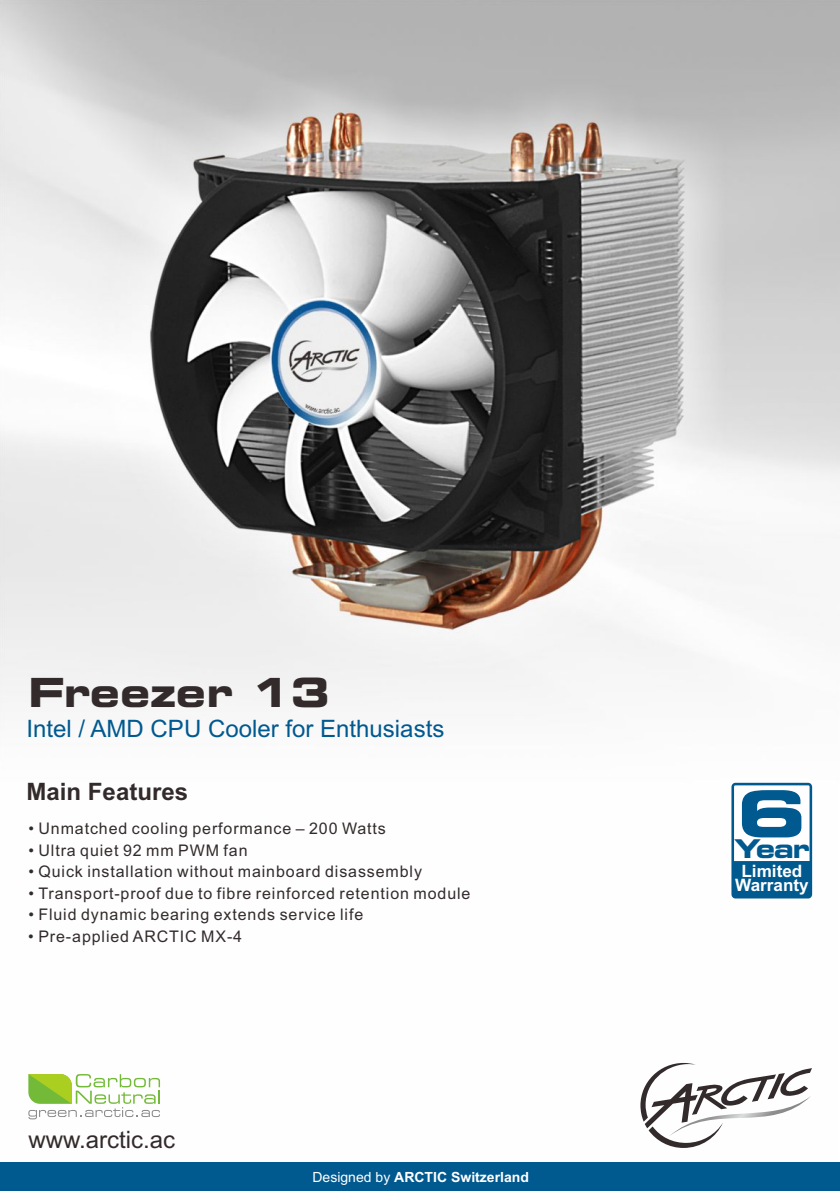
<style>
.page{position:relative;width:840px;height:1191px;background:#fff}
.page>*{position:absolute;margin:0;border:0;box-sizing:border-box;transform-origin:0 0}
.t1{font:63.4px "H Square 721 Extended BT Bold";color:#00598f;scale:1.13 1}
.t2{font:40px "H Square 721 Extended BT Bold";color:#332b2b}
.t3{font:25.8px "H Square 721 Extended BT Bold";color:#00598f}
.t4{font:24px "Arial";color:#00598f}
.t5{font:24px "Arial";color:#332b2b}
.t6{font:700 24px "Arial";color:#332b2b}
.t7{font:700 17px/14.4px "Arial";color:#fff;text-align:center}
.t8{font:16px "Arial";letter-spacing:.055em;color:#332b2b}
.t9{font:700 14px "Arial";color:#fff}
.s1{font-weight:400}
</style>
<div class="page">
<img style="left:0;top:0;width:839px;height:1120px">
<div style="left:731px;top:783px;width:80px;height:115px;background:#00598f;border-radius:4px"></div>
<div style="left:734px;top:785px;width:75px;height:76px;background:#fff"></div>
<svg style="left:640px;top:1063px;width:171px;height:85px"></svg>
<svg style="left:28px;top:1074px;width:132px;height:45px"></svg>
<div style="left:0;top:1162px;width:839px;height:29px;background:#00598f"></div>
<h2 class="t2" style="left:28px;top:676px;width:303px">Freezer 13</h2>
<h3 class="t4" style="left:26px;top:719px;width:419px">Intel / AMD CPU Cooler for Enthusiasts</h3>
<h3 class="t6" style="left:27px;top:782px;width:163px">Main Features</h3>
<p class="t8" style="left:28px;top:823px;width:359px">• Unmatched cooling performance – 200 Watts</p>
<p class="t8" style="left:28px;top:844px;width:220px">• Ultra quiet 92 mm PWM fan</p>
<p class="t8" style="left:28px;top:865px;width:395px">• Quick installation without mainboard disassembly</p>
<p class="t8" style="left:28px;top:887px;width:443px">• Transport-proof due to fibre reinforced retention module</p>
<p class="t8" style="left:28px;top:908px;width:336px">• Fluid dynamic bearing extends service life</p>
<p class="t8" style="left:28px;top:930px;width:215px">• Pre-applied ARCTIC MX-4</p>
<h3 class="t5" style="left:28px;top:1130px;width:148px">www.arctic.ac</h3>
<p class="t9" style="left:312px;top:1171px;width:218px"><span class="s1">Designed by</span> ARCTIC Switzerland</p>
<h1 class="t1" style="left:735px;top:788px;width:64px">6</h1>
<h3 class="t3" style="left:734px;top:838px;width:76px">Year</h3>
<p class="t7" style="left:734px;top:865px;width:75px">Limited<br>Warranty</p>
</div>
